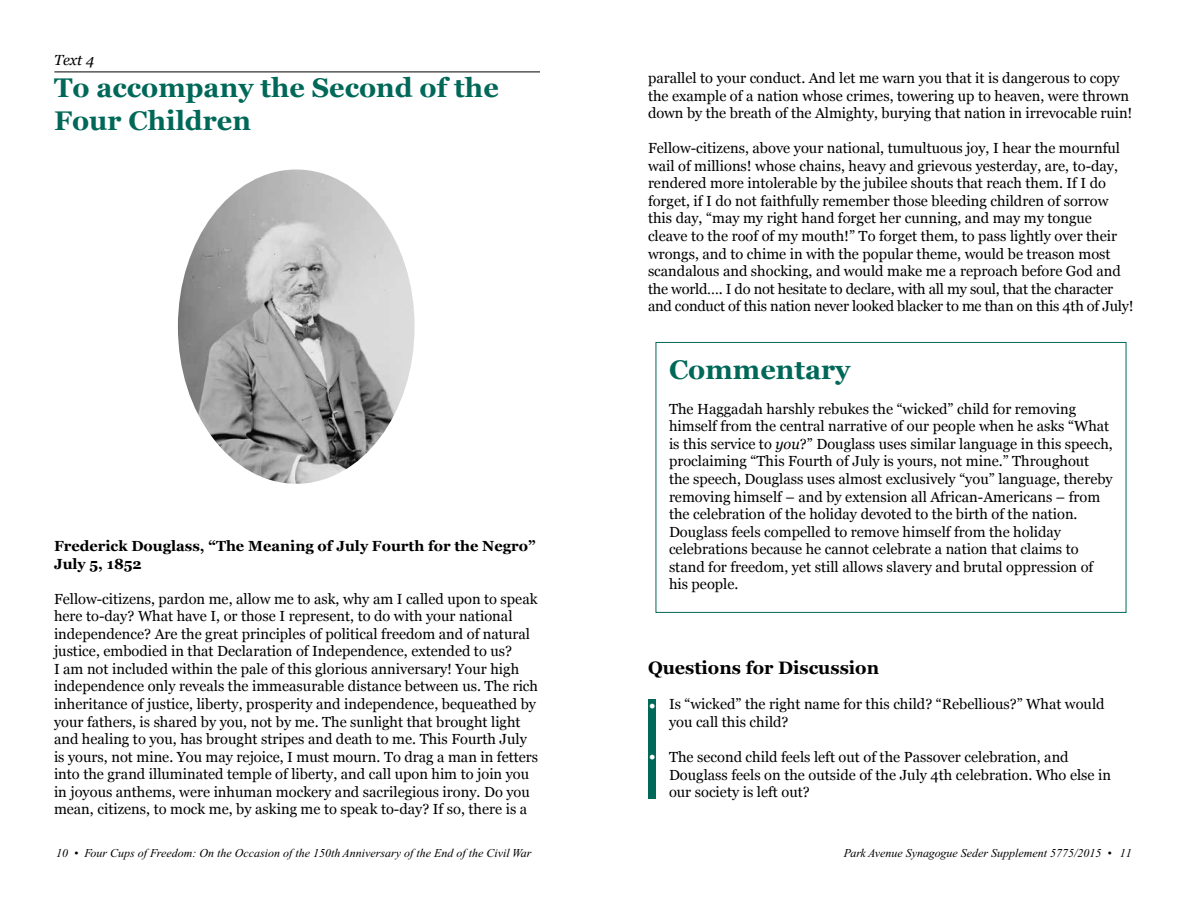
<style>
.page{position:relative;width:1188px;height:918px;background:#fff}
.page>*{position:absolute;margin:0;border:0;box-sizing:border-box;transform-origin:0 0}
.t1{font:700 27px/32.4px "Georgia";color:#006858}
.t2{font:700 18px "Georgia";color:#000}
.t3{font:18px "Minion Pro";color:#fff}
.t4{font:14.7px/17.5px "Georgia";color:#000}
.t5{font:700 14.7px/17.5px "Georgia";color:#000}
.t6{font:italic 14.7px "Georgia";color:#000}
.t7{font:italic 12px "Times New Roman";color:#000}
.s1{font-style:italic}
</style>
<div class="page">
<img style="left:178px;top:170px;width:237px;height:314px">
<div style="left:656px;top:342px;width:470px;height:271px;border:1px solid #006858"></div>
<div style="left:649px;top:699px;width:7px;height:99px;background:#006858"></div>
<hr style="left:54px;top:72px;width:486px;height:1px;background:#000">
<p class="t6" style="left:54px;top:52px;width:42px">Text 4</p>
<h1 class="t1" style="left:54px;top:72px;width:446px">To accompany the Second of the<br>Four Children</h1>
<p class="t5" style="left:54px;top:537px;width:483px">Frederick Douglass, “The Meaning of July Fourth for the Negro”<br>July 5, 1852</p>
<p class="t4" style="left:54px;top:590px;width:486px">Fellow-citizens, pardon me, allow me to ask, why am I called upon to speak here to-day? What have I, or those I represent, to do with your national independence? Are the great principles of political freedom and of natural justice, embodied in that Declaration of Independence, extended to us?<br>I am not included within the pale of this glorious anniversary! Your high independence only reveals the immeasurable distance between us. The rich inheritance of justice, liberty, prosperity and independence, bequeathed by your fathers, is shared by you, not by me. The sunlight that brought light and healing to you, has brought stripes and death to me. This Fourth July is yours, not mine. You may rejoice, I must mourn. To drag a man in fetters into the grand illuminated temple of liberty, and call upon him to join you in joyous anthems, were inhuman mockery and sacrilegious irony. Do you mean, citizens, to mock me, by asking me to speak to-day? If so, there is a</p>
<p class="t4" style="left:648px;top:69px;width:486px">parallel to your conduct. And let me warn you that it is dangerous to copy the example of a nation whose crimes, towering up to heaven, were thrown down by the breath of the Almighty, burying that nation in irrevocable ruin!</p>
<p class="t4" style="left:648px;top:139px;width:487px">Fellow-citizens, above your national, tumultuous joy, I hear the mournful wail of millions! whose chains, heavy and grievous yesterday, are, to-day, rendered more intolerable by the jubilee shouts that reach them. If I do forget, if I do not faithfully remember those bleeding children of sorrow this day, “may my right hand forget her cunning, and may my tongue cleave to the roof of my mouth!” To forget them, to pass lightly over their wrongs, and to chime in with the popular theme, would be treason most scandalous and shocking, and would make me a reproach before God and the world…. I do not hesitate to declare, with all my soul, that the character and conduct of this nation never looked blacker to me than on this 4th of July!</p>
<h1 class="t1" style="left:669px;top:353px;width:183px">Commentary</h1>
<p class="t4" style="left:669px;top:400px;width:445px">The Haggadah harshly rebukes the “wicked” child for removing himself from the central narrative of our people when he asks “What is this service to <span class="s1">you</span>?” Douglass uses similar language in this speech, proclaiming “This Fourth of July is yours, not mine.” Throughout the speech, Douglass uses almost exclusively “you” language, thereby removing himself – and by extension all African-Americans – from the celebration of the holiday devoted to the birth of the nation.<br>Douglass feels compelled to remove himself from the holiday celebrations because he cannot celebrate a nation that claims to stand for freedom, yet still allows slavery and brutal oppression of his people.</p>
<p class="t2" style="left:648px;top:658px;width:233px">Questions for Discussion</p>
<p class="t4" style="left:669px;top:696px;width:437px">Is “wicked” the right name for this child? “Rebellious?” What would you call this child?</p>
<p class="t4" style="left:669px;top:748px;width:444px">The second child feels left out of the Passover celebration, and<br>Douglass feels on the outside of the July 4th celebration. Who else in our society is left out?</p>
<p class="t3" style="left:649px;top:692px;width:9px">•</p>
<p class="t3" style="left:649px;top:743px;width:9px">•</p>
<p class="t7" style="left:56px;top:847px;width:477px">10 • Four Cups of Freedom: On the Occasion of the 150th Anniversary of the End of the Civil War</p>
<p class="t7" style="left:844px;top:847px;width:289px">Park Avenue Synagogue Seder Supplement 5775/2015 • 11</p>
</div>
